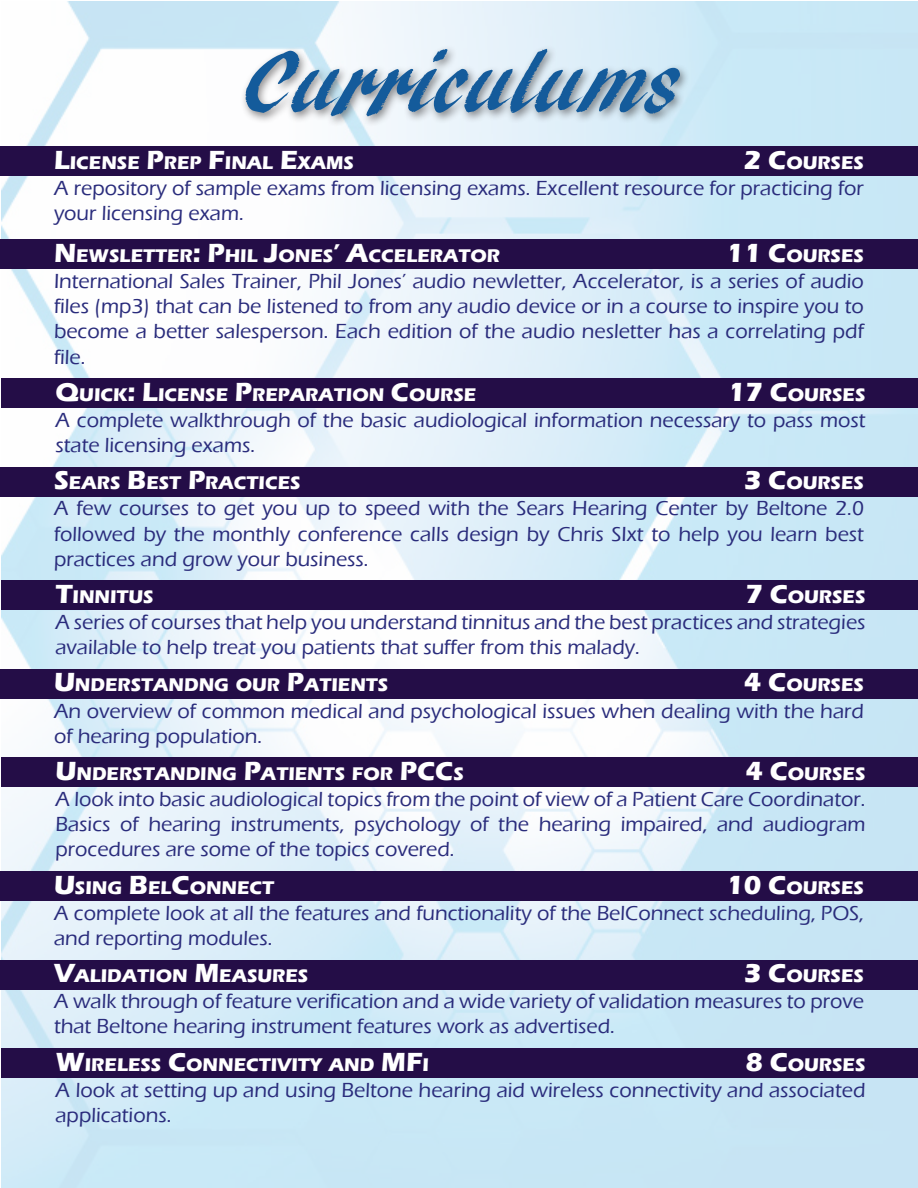
<style>
.page{position:relative;width:918px;height:1188px;background:#fff}
.page>*{position:absolute;margin:0;border:0;box-sizing:border-box;transform-origin:0 0}
.t1{font:90px "ARBLANCA";color:#145b9b}
.t2{font:500 21px/25.2px "Eras ITC";color:#2a2c7c}
.t3{font:700 18.9px "Eras ITC";color:#fff}
.s1{font-size:27px}
</style>
<div class="page">
<img style="left:2px;top:2px;width:916px;height:1186px">
<div style="left:0;top:147px;width:918px;height:29px;background:#240d47"></div>
<div style="left:240px;top:45px;width:450px;height:82px;background:#231f20;opacity:.51"></div>
<div style="left:0;top:240px;width:918px;height:29px;background:#240d47"></div>
<div style="left:2px;top:379px;width:916px;height:29px;background:#240d47"></div>
<div style="left:0;top:467px;width:918px;height:29px;background:#240d47"></div>
<div style="left:2px;top:581px;width:916px;height:29px;background:#240d47"></div>
<div style="left:0;top:669px;width:918px;height:30px;background:#240d47"></div>
<div style="left:2px;top:758px;width:916px;height:29px;background:#240d47"></div>
<div style="left:0;top:871px;width:918px;height:30px;background:#240d47"></div>
<div style="left:0;top:960px;width:918px;height:29px;background:#240d47"></div>
<div style="left:2px;top:1048px;width:916px;height:30px;background:#240d47"></div>
<p class="t1" style="left:242px;top:32px;width:438px">Curriculums</p>
<p class="t3" style="left:54px;top:152px;width:300px"><span class="s1">L</span>ICENSE <span class="s1">P</span>REP <span class="s1">F</span>INAL <span class="s1">E</span>XAMS</p>
<p class="t3" style="left:744px;top:152px;width:120px"><span class="s1">2 C</span>OURSES</p>
<p class="t2" style="left:54px;top:176px;width:812px">A repository of sample exams from licensing exams. Excellent resource for practicing for your licensing exam.</p>
<p class="t3" style="left:54px;top:245px;width:448px"><span class="s1">N</span>EWSLETTER<span class="s1">: P</span>HIL <span class="s1">J</span>ONES<span class="s1">’ A</span>CCELERATOR</p>
<p class="t3" style="left:726px;top:245px;width:138px"><span class="s1">11 C</span>OURSES</p>
<p class="t2" style="left:54px;top:269px;width:812px;text-align:justify">International Sales Trainer, Phil Jones’ audio newletter, Accelerator, is a series of audio files (mp3) that can be listened to from any audio device or in a course to inspire you to become a better salesperson. Each edition of the audio nesletter has a correlating pdf file.</p>
<p class="t3" style="left:56px;top:384px;width:422px"><span class="s1">Q</span>UICK<span class="s1">: L</span>ICENSE <span class="s1">P</span>REPARATION <span class="s1">C</span>OURSE</p>
<p class="t3" style="left:728px;top:384px;width:138px"><span class="s1">17 C</span>OURSES</p>
<p class="t2" style="left:56px;top:408px;width:812px">A complete walkthrough of the basic audiological information necessary to pass most state licensing exams.</p>
<p class="t3" style="left:54px;top:472px;width:247px"><span class="s1">S</span>EARS <span class="s1">B</span>EST <span class="s1">P</span>RACTICES</p>
<p class="t3" style="left:744px;top:472px;width:120px"><span class="s1">3 C</span>OURSES</p>
<p class="t2" style="left:54px;top:496px;width:812px;text-align:justify">A few courses to get you up to speed with the Sears Hearing Center by Beltone 2.0 followed by the monthly conference calls design by Chris SIxt to help you learn best practices and grow your business.</p>
<p class="t3" style="left:56px;top:586px;width:86px"><span class="s1">T</span>INNITUS</p>
<p class="t3" style="left:745px;top:586px;width:120px"><span class="s1">7 C</span>OURSES</p>
<p class="t2" style="left:56px;top:610px;width:811px">A series of courses that help you understand tinnitus and the best practices and strategies available to help treat you patients that suffer from this malady.</p>
<p class="t3" style="left:54px;top:674px;width:334px"><span class="s1">U</span>NDERSTANDNG OUR <span class="s1">P</span>ATIENTS</p>
<p class="t3" style="left:744px;top:674px;width:120px"><span class="s1">4 C</span>OURSES</p>
<p class="t2" style="left:54px;top:698px;width:811px">An overview of common medical and psychological issues when dealing with the hard of hearing population.</p>
<p class="t3" style="left:56px;top:763px;width:408px"><span class="s1">U</span>NDERSTANDING <span class="s1">P</span>ATIENTS FOR <span class="s1">PCC</span>S</p>
<p class="t3" style="left:745px;top:763px;width:120px"><span class="s1">4 C</span>OURSES</p>
<p class="t2" style="left:56px;top:787px;width:812px;text-align:justify">A look into basic audiological topics from the point of view of a Patient Care Coordinator.<br>Basics of hearing instruments, psychology of the hearing impaired, and audiogram procedures are some of the topics covered.</p>
<p class="t3" style="left:54px;top:876px;width:222px"><span class="s1">U</span>SING <span class="s1">B</span>EL<span class="s1">C</span>ONNECT</p>
<p class="t3" style="left:726px;top:876px;width:138px"><span class="s1">10 C</span>OURSES</p>
<p class="t2" style="left:54px;top:900px;width:811px">A complete look at all the features and functionality of the BelConnect scheduling, POS, and reporting modules.</p>
<p class="t3" style="left:54px;top:965px;width:193px"><span class="s1">V</span>ALIDATION <span class="s1">M</span>EASU</p>
<p class="t3" style="left:272px;top:965px;width:36px">RES</p>
<p class="t3" style="left:744px;top:965px;width:120px"><span class="s1">3 C</span>OURSES</p>
<p class="t2" style="left:54px;top:989px;width:812px">A walk through of feature verification and a wide variety of validation measures to prove that Beltone hearing instrument features work as advertised.</p>
<p class="t3" style="left:56px;top:1053px;width:375px"><span class="s1">W</span>IRELESS <span class="s1">C</span>ONNECTIVITY AND <span class="s1">MF</span>I</p>
<p class="t3" style="left:745px;top:1053px;width:120px"><span class="s1">8 C</span>OURSES</p>
<p class="t2" style="left:56px;top:1077px;width:811px">A look at setting up and using Beltone hearing aid wireless connectivity and associated applications.</p>
</div>
